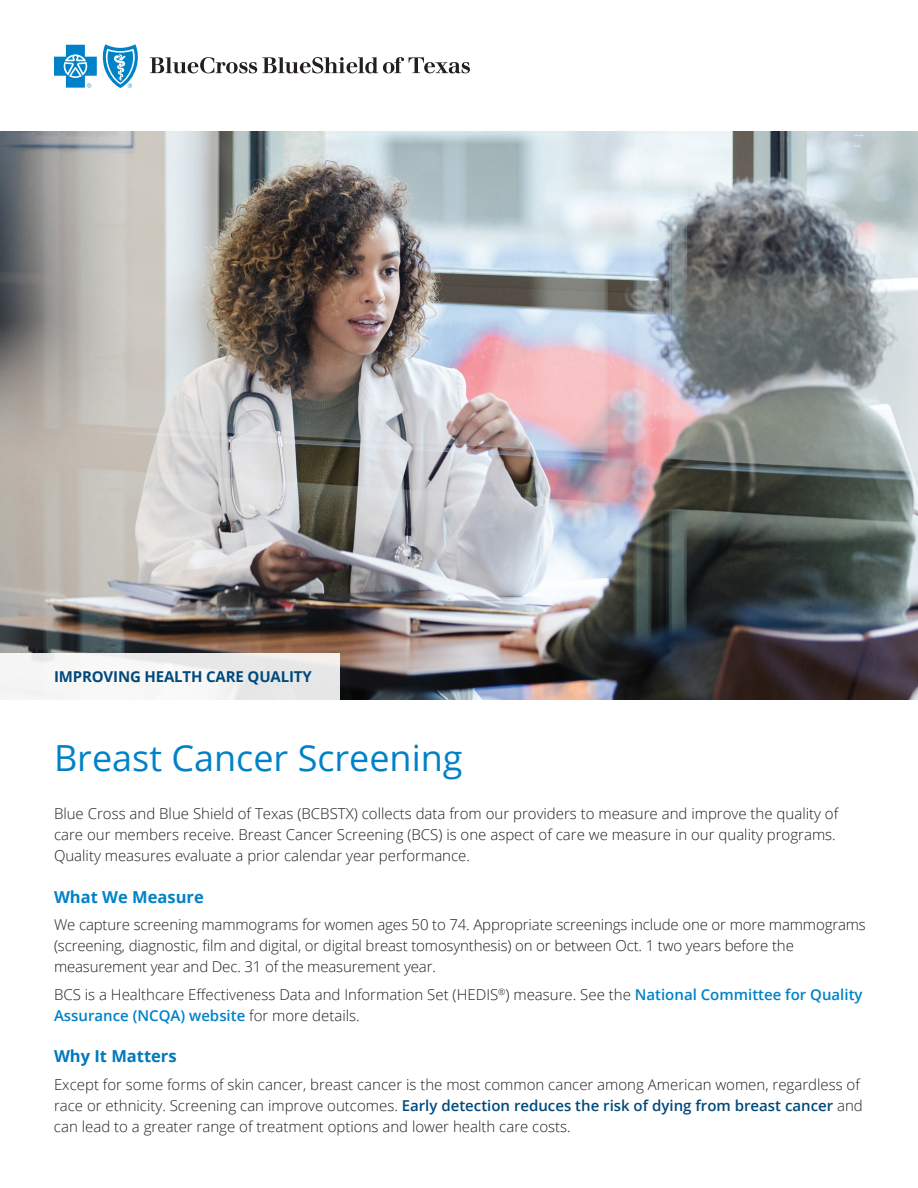
<style>
.page{position:relative;width:918px;height:1188px;background:#fff}
.page>*{position:absolute;margin:0;border:0;box-sizing:border-box;transform-origin:0 0}
.t1{font:36px "Open Sans";color:#0082c8}
.t2{font:700 16.5px "Open Sans";color:#0082c8}
.t3{font:700 16.5px "Open Sans";color:#0077bd}
.t4{font:300 15px/21px "Open Sans";color:#231f20}
.t5{font:700 15px "Open Sans";letter-spacing:-.01em;color:#00497b}
.s1{font-weight:600;color:#0082c8}
.s2{font-weight:600;color:#00497b}
</style>
<div class="page">
<img style="left:0;top:132px;width:918px;height:568px">
<div style="left:0;top:653px;width:340px;height:48px;background:linear-gradient(to right,#fafaf9,#e8e8e8)"></div>
<svg style="left:150px;top:57px;width:320px;height:16px"></svg>
<svg style="left:54px;top:44px;width:84px;height:44px"></svg>
<p class="t5" style="left:54px;top:666px;width:259px">IMPROVING HEALTH CARE QUALITY</p>
<h1 class="t1" style="left:54px;top:734px;width:410px">Breast Cancer Screening</h1>
<p class="t4" style="left:54px;top:803px;width:786px">Blue Cross and Blue Shield of Texas (BCBSTX) collects data from our providers to measure and improve the quality of care our members receive. Breast Cancer Screening (BCS) is one aspect of care we measure in our quality programs.<br>Quality measures evaluate a prior calendar year performance.</p>
<p class="t2" style="left:54px;top:885px;width:151px">What We Measure</p>
<p class="t4" style="left:54px;top:914px;width:813px">We capture screening mammograms for women ages 50 to 74. Appropriate screenings include one or more mammograms (screening, diagnostic, film and digital, or digital breast tomosynthesis) on or between Oct. 1 two years before the measurement year and Dec. 31 of the measurement year.</p>
<p class="t4" style="left:54px;top:984px;width:810px">BCS is a Healthcare Effectiveness Data and Information Set (HEDIS<sup>®</sup>) measure. See the <span class="s1">National Committee for Quality<br>Assurance (NCQA) website</span> for more details.</p>
<p class="t3" style="left:54px;top:1045px;width:124px">Why It Matters</p>
<p class="t4" style="left:54px;top:1074px;width:810px">Except for some forms of skin cancer, breast cancer is the most common cancer among American women, regardless of race or ethnicity. Screening can improve outcomes. <span class="s2">Early detection reduces the risk of dying from breast cancer</span> and can lead to a greater range of treatment options and lower health care costs.</p>
</div>
